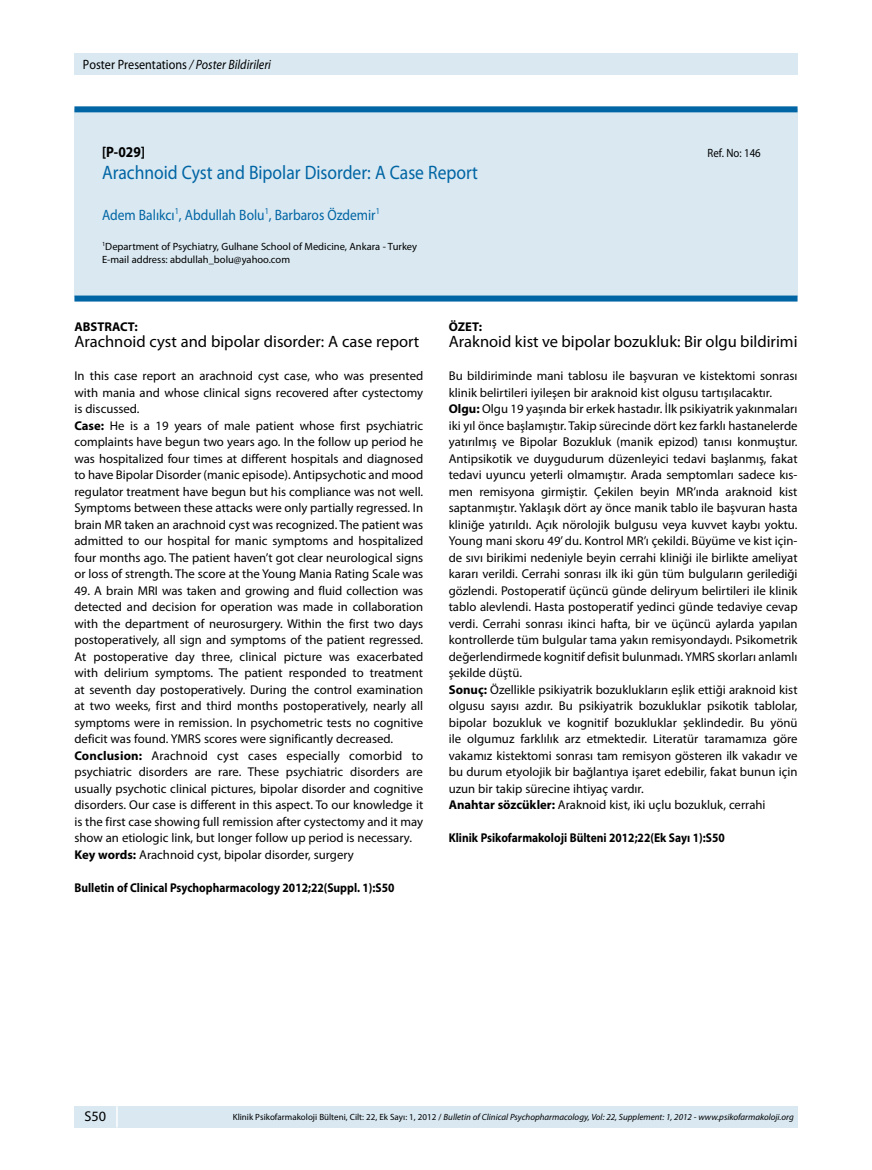
<style>
.page{position:relative;width:872px;height:1170px;background:#fff}
.page>*{position:absolute;margin:0;border:0;box-sizing:border-box;transform-origin:0 0}
.t1{font:19.5px "Myriad Pro";color:#0065a4;scale:.9 1}
.t2{font:16.5px "Myriad Pro";color:#000}
.t3{font:15px "Myriad Pro";color:#0065a4;scale:.9 1}
.t4{font:700 15px "Myriad Pro";color:#000;scale:.9 1}
.t5{font:14.25px "Myriad Pro";color:#000}
.t6{font:13.5px "Myriad Pro";color:#000;scale:.9 1}
.t7{font:12.75px/16.5px "Myriad Pro";color:#000}
.t8{font:700 12.75px "Myriad Pro";color:#000;scale:.9 1}
.t9{font:700 12.75px "Myriad Pro";color:#000}
.t10{font:12px "Myriad Pro";color:#000;scale:.9 1}
.t11{font:10.5px/13.5px "Myriad Pro";color:#000}
.t12{font:italic 9px "Myriad Pro";color:#000}
.s1{font-style:italic}
.s2{font-weight:700}
.s3{font-style:normal}
</style>
<div class="page">
<div style="left:74px;top:1106px;width:723px;height:21px;background:#d9e8f1"></div>
<hr style="left:116px;top:1106px;width:2px;height:21px;background:#fff">
<div style="left:74px;top:53px;width:723px;height:21px;background:#d9e8f1"></div>
<div style="left:74px;top:109px;width:723px;height:187px;background:#d9e8f1"></div>
<div style="left:74px;top:295px;width:723px;height:6px;background:#0065a4"></div>
<div style="left:74px;top:106px;width:723px;height:6px;background:#0065a4"></div>
<p class="t6" style="left:83px;top:56px;width:210px">Poster Presentations <span class="s1">/ Poster Bildirileri</span></p>
<p class="t4" style="left:102px;top:142px;width:49px">[P-029]</p>
<p class="t10" style="left:707px;top:145px;width:61px">Ref. No: 146</p>
<h1 class="t1" style="left:102px;top:160px;width:419px">Arachnoid Cyst and Bipolar Disorder: A Case Report</h1>
<p class="t3" style="left:102px;top:205px;width:310px">Adem Balıkcı<sup>1</sup>, Abdullah Bolu<sup>1</sup>, Barbaros Özdemir<sup>1</sup></p>
<p class="t11" style="left:102px;top:239px;width:316px"><sup>1</sup>Department of Psychiatry, Gulhane School of Medicine, Ankara - Turkey<br>E-mail address: abdullah_bolu@yahoo.com</p>
<p class="t9" style="left:74px;top:318px;width:65px">ABSTRACT:</p>
<p class="t2" style="left:74px;top:331px;width:346px">Arachnoid cyst and bipolar disorder: A case report</p>
<p class="t7" style="left:74px;top:367px;width:350px">In this case report an arachnoid cyst case, who was presented with mania and whose clinical signs recovered after cystectomy is discussed.<br><span class="s2">Case:</span> He is a 19 years of male patient whose first psychiatric complaints have begun two years ago. In the follow up period he was hospitalized four times at different hospitals and diagnosed to have Bipolar Disorder (manic episode). Antipsychotic and mood regulator treatment have begun but his compliance was not well.<br>Symptoms between these attacks were only partially regressed. In brain MR taken an arachnoid cyst was recognized. The patient was admitted to our hospital for manic symptoms and hospitalized four months ago. The patient haven’t got clear neurological signs or loss of strength. The score at the Young Mania Rating Scale was</p>
<p class="t7" style="left:74px;top:582px;width:350px">49. A brain MRI was taken and growing and fluid collection was detected and decision for operation was made in collaboration with the department of neurosurgery. Within the first two days postoperatively, all sign and symptoms of the patient regressed.<br>At postoperative day three, clinical picture was exacerbated with delirium symptoms. The patient responded to treatment at seventh day postoperatively. During the control examination at two weeks, first and third months postoperatively, nearly all symptoms were in remission. In psychometric tests no cognitive deficit was found. YMRS scores were significantly decreased.<br><span class="s2">Conclusion:</span> Arachnoid cyst cases especially comorbid to psychiatric disorders are rare. These psychiatric disorders are usually psychotic clinical pictures, bipolar disorder and cognitive disorders. Our case is different in this aspect. To our knowledge it is the first case showing full remission after cystectomy and it may show an etiologic link, but longer follow up period is necessary.<br><span class="s2">Key words:</span> Arachnoid cyst, bipolar disorder, surgery</p>
<p class="t8" style="left:74px;top:879px;width:357px">Bulletin of Clinical Psychopharmacology 2012;22(Suppl. 1):S50</p>
<p class="t9" style="left:449px;top:318px;width:35px">ÖZET:</p>
<p class="t2" style="left:449px;top:331px;width:350px">Araknoid kist ve bipolar bozukluk: Bir olgu bildirimi</p>
<p class="t7" style="left:449px;top:367px;width:350px">Bu bildiriminde mani tablosu ile başvuran ve kistektomi sonrası klinik belirtileri iyileşen bir araknoid kist olgusu tartışılacaktır.<br><span class="s2">Olgu:</span> Olgu 19 yaşında bir erkek hastadır. İlk psikiyatrik yakınmaları iki yıl önce başlamıştır. Takip sürecinde dört kez farklı hastanelerde yatırılmış ve Bipolar Bozukluk (manik epizod) tanısı konmuştur.<br>Antipsikotik ve duygudurum düzenleyici tedavi başlanmış, fakat tedavi uyuncu yeterli olmamıştır. Arada semptomları sadece kıs&shy;men remisyona girmiştir. Çekilen beyin MR’ında araknoid kist saptanmıştır. Yaklaşık dört ay önce manik tablo ile başvuran hasta kliniğe yatırıldı. Açık nörolojik bulgusu veya kuvvet kaybı yoktu.<br>Young mani skoru 49’ du. Kontrol MR’ı çekildi. Büyüme ve kist için&shy;de sıvı birikimi nedeniyle beyin cerrahi kliniği ile birlikte ameliyat kararı verildi. Cerrahi sonrası ilk iki gün tüm bulguların gerilediği gözlendi. Postoperatif üçüncü günde deliryum belirtileri ile klinik tablo alevlendi. Hasta postoperatif yedinci günde tedaviye cevap verdi. Cerrahi sonrası ikinci hafta, bir ve üçüncü aylarda yapılan kontrollerde tüm bulgular tama yakın remisyondaydı. Psikometrik değerlendirmede kognitif defisit bulunmadı. YMRS skorları anlamlı şekilde düştü.<br><span class="s2">Sonuç:</span> Özellikle psikiyatrik bozuklukların eşlik ettiği araknoid kist olgusu sayısı azdır. Bu psikiyatrik bozukluklar psikotik tablolar, bipolar bozukluk ve kognitif bozukluklar şeklindedir. Bu yönü ile olgumuz farklılık arz etmektedir. Literatür taramamıza göre vakamız kistektomi sonrası tam remisyon gösteren ilk vakadır ve bu durum etyolojik bir bağlantıya işaret edebilir, fakat bunun için uzun bir takip sürecine ihtiyaç vardır.<br><span class="s2">Anahtar sözcükler:</span> Araknoid kist, iki uçlu bozukluk, cerrahi</p>
<p class="t8" style="left:449px;top:829px;width:308px">Klinik Psikofarmakoloji Bülteni 2012;22(Ek Sayı 1):S50</p>
<p class="t5" style="left:84px;top:1107px;width:23px">S50</p>
<p class="t12" style="left:233px;top:1111px;width:562px"><span class="s3">Klinik Psikofarmakoloji Bülteni, Cilt: 22, Ek Sayı: 1, 2012 /</span> Bulletin of Clinical Psychopharmacology, Vol: 22, Supplement: 1, 2012 - www.psikofarmakoloji.org</p>
</div>
